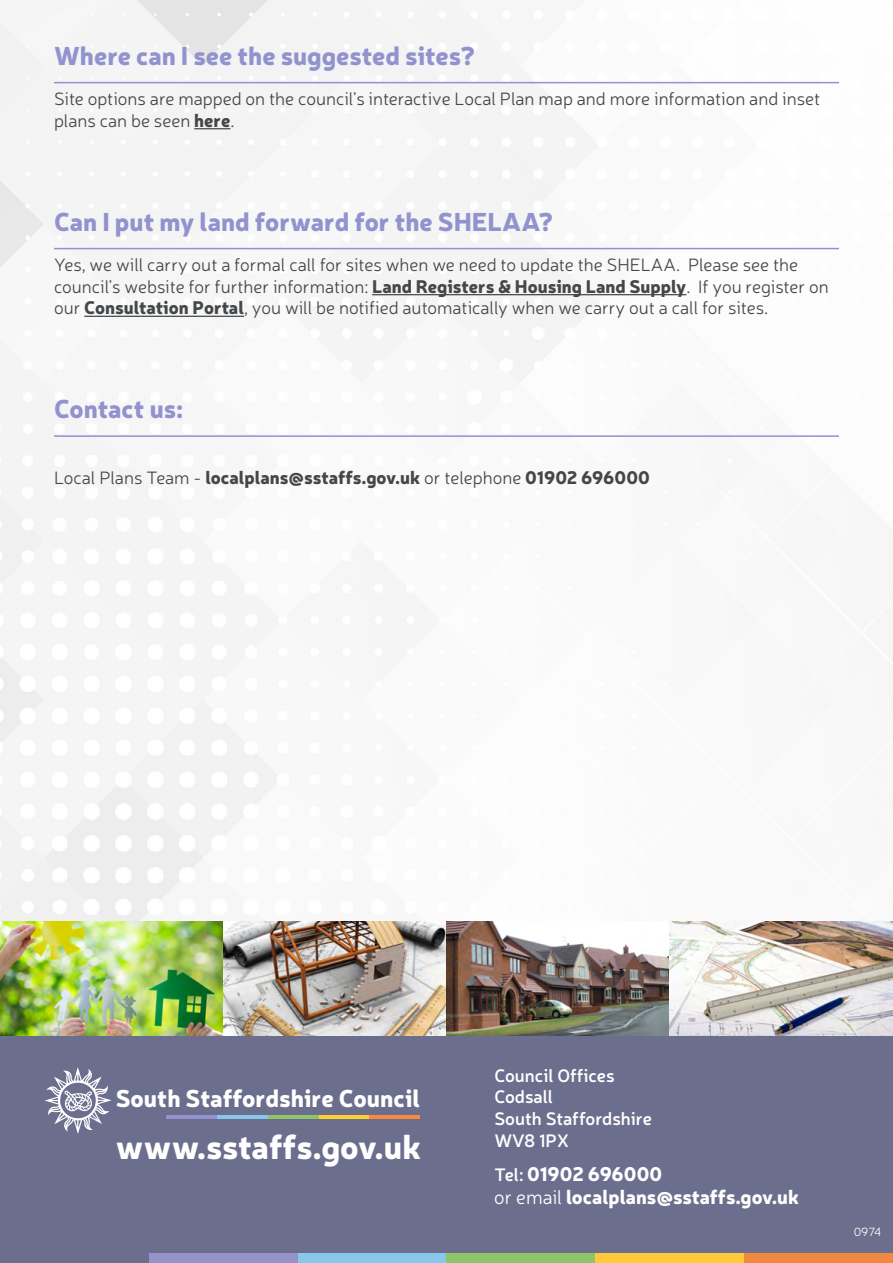
<style>
.page{position:relative;width:893px;height:1263px;background:#fff}
.page>*{position:absolute;margin:0;border:0;box-sizing:border-box;transform-origin:0 0}
.t1{font:900 33.3px "Neris";color:#fff}
.t2{font:900 25.5px "Neris";color:#9292ce}
.t3{font:900 24px "Neris";color:#fff}
.t4{font:900 19.5px/23.4px "Neris";color:#fff}
.t5{font:300 18px/21.6px "Neris";color:#444749}
.t6{font:900 18px "Neris";color:#444749}
.t7{font:600 18px/21.6px "Neris";color:#fff}
.t8{font:300 12px "Neris";color:#fff}
.s1{font-weight:900}
.s2{font-weight:300}
.s3{font-weight:600;font-size:18px}
</style>
<div class="page">
<hr style="left:194px;top:128px;width:36px;height:1px;background:#444749">
<hr style="left:372px;top:294px;width:314px;height:1px;background:#444749">
<hr style="left:84px;top:316px;width:160px;height:1px;background:#444749">
<hr style="left:54px;top:82px;width:785px;height:1px;background:#9292ce">
<hr style="left:54px;top:248px;width:785px;height:1px;background:#9292ce">
<hr style="left:54px;top:435px;width:785px;height:2px;background:#9292ce">
<div style="left:0;top:1035px;width:893px;height:228px;background:#6c6e8e"></div>
<hr style="left:166px;top:1116px;width:51px;height:3px;background:#9292ce">
<hr style="left:217px;top:1116px;width:51px;height:3px;background:#88c6ec">
<hr style="left:268px;top:1116px;width:51px;height:3px;background:#90c46b">
<hr style="left:319px;top:1116px;width:50px;height:3px;background:#ffce2f">
<hr style="left:369px;top:1116px;width:51px;height:3px;background:#f78a3c">
<svg style="left:45px;top:1067px;width:66px;height:67px"></svg>
<div style="left:149px;top:1253px;width:149px;height:10px;background:#9492c7"></div>
<div style="left:298px;top:1253px;width:148px;height:10px;background:#88c6ec"></div>
<div style="left:446px;top:1253px;width:149px;height:10px;background:#90c46b"></div>
<div style="left:595px;top:1253px;width:149px;height:10px;background:#feca3a"></div>
<div style="left:744px;top:1253px;width:149px;height:10px;background:#f1883f"></div>
<img style="left:0;top:921px;width:893px;height:114px">
<h2 class="t2" style="left:54px;top:37px;width:423px">Where can I see the suggested sites?</h2>
<p class="t5" style="left:54px;top:87px;width:768px">Site options are mapped on the council’s interactive Local Plan map and more information and inset plans can be seen <span class="s1">here</span>.</p>
<h2 class="t2" style="left:54px;top:203px;width:501px">Can I put my land forward for the SHELAA?</h2>
<p class="t5" style="left:54px;top:253px;width:776px">Yes, we will carry out a formal call for sites when we need to update the SHELAA. Please see the council’s website for further information: <span class="s1">Land Registers &amp; Housing Land Supply</span>. If you register on our <span class="s1">Consultation Portal</span>, you will be notified automatically when we carry out a call for sites.</p>
<h2 class="t2" style="left:54px;top:390px;width:131px">Contact us:</h2>
<p class="t6" style="left:54px;top:464px;width:597px"><span class="s2">Local Plans Team -</span> localplans@sstaffs.gov.uk <span class="s2">or telephone</span> 01902 696000</p>
<h3 class="t3" style="left:116px;top:1080px;width:306px">South Staffordshire Council</h3>
<h1 class="t1" style="left:116px;top:1122px;width:307px">www.sstaffs.gov.uk</h1>
<p class="t7" style="left:494px;top:1064px;width:159px">Council Offices<br>Codsall<br>South Staffordshire<br>WV8 1PX</p>
<p class="t4" style="left:494px;top:1161px;width:306px"><span class="s3">Tel:</span> 01902 696000<br><span class="s2">or email</span> localplans@sstaffs.gov.uk</p>
<p class="t8" style="left:854px;top:1224px;width:29px">0974</p>
</div>
